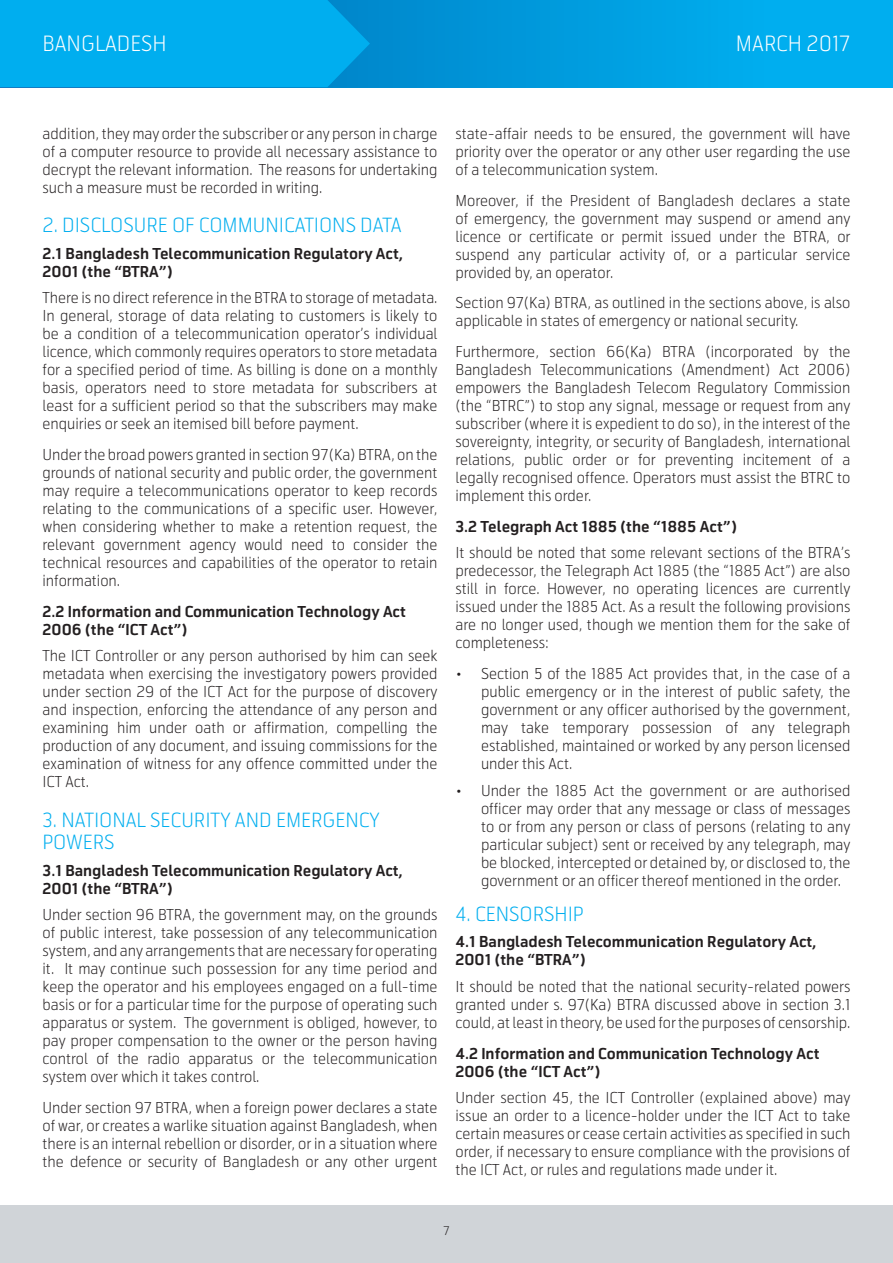
<style>
.page{position:relative;width:893px;height:1263px;background:#fff}
.page>*{position:absolute;margin:0;border:0;box-sizing:border-box;transform-origin:0 0}
.t1{font:300 21px "Telenor";color:#fff}
.t2{font:300 19.5px/22.5px "Telenor";color:#00aeef}
.t3{font:300 15px/18px "Telenor";color:#231f20;text-align:justify}
.t4{font:700 15px/18px "Telenor";color:#231f20}
.t5{font:300 12px "Telenor";color:#231f20}
</style>
<div class="page">
<div style="left:0;top:1205px;width:893px;height:58px;background:#d0d4d8"></div>
<svg style="left:370px;top:0;width:523px;height:87px;background:#00a0e2"></svg>
<div style="left:0;top:0;width:370px;height:87px;background:#00aeef"></div>
<h1 class="t1" style="left:43px;top:31px;width:126px">BANGLADESH</h1>
<h1 class="t1" style="left:736px;top:31px;width:116px">MARCH 2017</h1>
<p class="t3" style="left:43px;top:125px;width:396px">addition, they may order the subscriber or any person in charge of a computer resource to provide all necessary assistance to decrypt the relevant information. The reasons for undertaking such a measure must be recorded in writing.</p>
<h2 class="t2" style="left:43px;top:214px;width:361px">2. DISCLOSURE OF COMMUNICATIONS DATA</h2>
<p class="t4" style="left:43px;top:245px;width:362px">2.1 Bangladesh Telecommunication Regulatory Act,<br>2001 (the “BTRA”)</p>
<p class="t3" style="left:43px;top:289px;width:396px">There is no direct reference in the BTRA to storage of metadata.<br>In general, storage of data relating to customers is likely to be a condition of a telecommunication operator’s individual licence, which commonly requires operators to store metadata for a specified period of time. As billing is done on a monthly basis, operators need to store metadata for subscribers at least for a sufficient period so that the subscribers may make enquiries or seek an itemised bill before payment.</p>
<p class="t3" style="left:43px;top:446px;width:396px">Under the broad powers granted in section 97(Ka) BTRA, on the grounds of national security and public order, the government may require a telecommunications operator to keep records relating to the communications of a specific user. However, when considering whether to make a retention request, the relevant government agency would need to consider the technical resources and capabilities of the operator to retain information.</p>
<p class="t4" style="left:43px;top:603px;width:365px">2.2 Information and Communication Technology Act<br>2006 (the “ICT Act”)</p>
<p class="t3" style="left:43px;top:647px;width:396px">The ICT Controller or any person authorised by him can seek metadata when exercising the investigatory powers provided under section 29 of the ICT Act for the purpose of discovery and inspection, enforcing the attendance of any person and examining him under oath or affirmation, compelling the production of any document, and issuing commissions for the examination of witness for any offence committed under the ICT Act.</p>
<h2 class="t2" style="left:43px;top:809px;width:339px">3. NATIONAL SECURITY AND EMERGENCY<br>POWERS</h2>
<p class="t4" style="left:43px;top:862px;width:362px">3.1 Bangladesh Telecommunication Regulatory Act,<br>2001 (the “BTRA”)</p>
<p class="t3" style="left:43px;top:906px;width:396px">Under section 96 BTRA, the government may, on the grounds of public interest, take possession of any telecommunication system, and any arrangements that are necessary for operating it. It may continue such possession for any time period and keep the operator and his employees engaged on a full-time basis or for a particular time for the purpose of operating such apparatus or system. The government is obliged, however, to pay proper compensation to the owner or the person having control of the radio apparatus or the telecommunication system over which it takes control.</p>
<p class="t3" style="left:43px;top:1099px;width:396px">Under section 97 BTRA, when a foreign power declares a state of war, or creates a warlike situation against Bangladesh, when there is an internal rebellion or disorder, or in a situation where the defence or security of Bangladesh or any other urgent</p>
<p class="t3" style="left:455px;top:125px;width:396px">state-affair needs to be ensured, the government will have priority over the operator or any other user regarding the use of a telecommunication system.</p>
<p class="t3" style="left:455px;top:191px;width:396px">Moreover, if the President of Bangladesh declares a state of emergency, the government may suspend or amend any licence or certificate or permit issued under the BTRA, or suspend any particular activity of, or a particular service provided by, an operator.</p>
<p class="t3" style="left:455px;top:294px;width:396px">Section 97(Ka) BTRA, as outlined in the sections above, is also applicable in states of emergency or national security.</p>
<p class="t3" style="left:455px;top:343px;width:396px">Furthermore, section 66(Ka) BTRA (incorporated by the Bangladesh Telecommunications (Amendment) Act 2006) empowers the Bangladesh Telecom Regulatory Commission (the “BTRC”) to stop any signal, message or request from any subscriber (where it is expedient to do so), in the interest of the sovereignty, integrity, or security of Bangladesh, international relations, public order or for preventing incitement of a legally recognised offence. Operators must assist the BTRC to implement this order.</p>
<p class="t4" style="left:455px;top:518px;width:283px">3.2 Telegraph Act 1885 (the “1885 Act”)</p>
<p class="t3" style="left:455px;top:544px;width:396px">It should be noted that some relevant sections of the BTRA’s predecessor, the Telegraph Act 1885 (the “1885 Act”) are also still in force. However, no operating licences are currently issued under the 1885 Act. As a result the following provisions are no longer used, though we mention them for the sake of completeness:</p>
<p class="t3" style="left:481px;top:665px;width:371px;text-indent:-26px">• Section 5 of the 1885 Act provides that, in the case of a public emergency or in the interest of public safety, the government or any officer authorised by the government, may take temporary possession of any telegraph established, maintained or worked by any person licensed under this Act.</p>
<p class="t3" style="left:481px;top:781px;width:371px;text-indent:-26px">• Under the 1885 Act the government or are authorised officer may order that any message or class of messages to or from any person or class of persons (relating to any particular subject) sent or received by any telegraph, may be blocked, intercepted or detained by, or disclosed to, the government or an officer thereof mentioned in the order.</p>
<h2 class="t2" style="left:455px;top:903px;width:130px">4. CENSORSHIP</h2>
<p class="t4" style="left:455px;top:934px;width:363px">4.1 Bangladesh Telecommunication Regulatory Act,<br>2001 (the “BTRA”)</p>
<p class="t3" style="left:455px;top:978px;width:396px">It should be noted that the national security-related powers granted under s. 97(Ka) BTRA discussed above in section 3.1 could, at least in theory, be used for the purposes of censorship.</p>
<p class="t4" style="left:455px;top:1045px;width:366px">4.2 Information and Communication Technology Act<br>2006 (the “ICT Act”)</p>
<p class="t3" style="left:455px;top:1089px;width:396px">Under section 45, the ICT Controller (explained above) may issue an order to a licence-holder under the ICT Act to take certain measures or cease certain activities as specified in such order, if necessary to ensure compliance with the provisions of the ICT Act, or rules and regulations made under it.</p>
<p class="t5" style="left:443px;top:1223px;width:8px">7</p>
</div>
